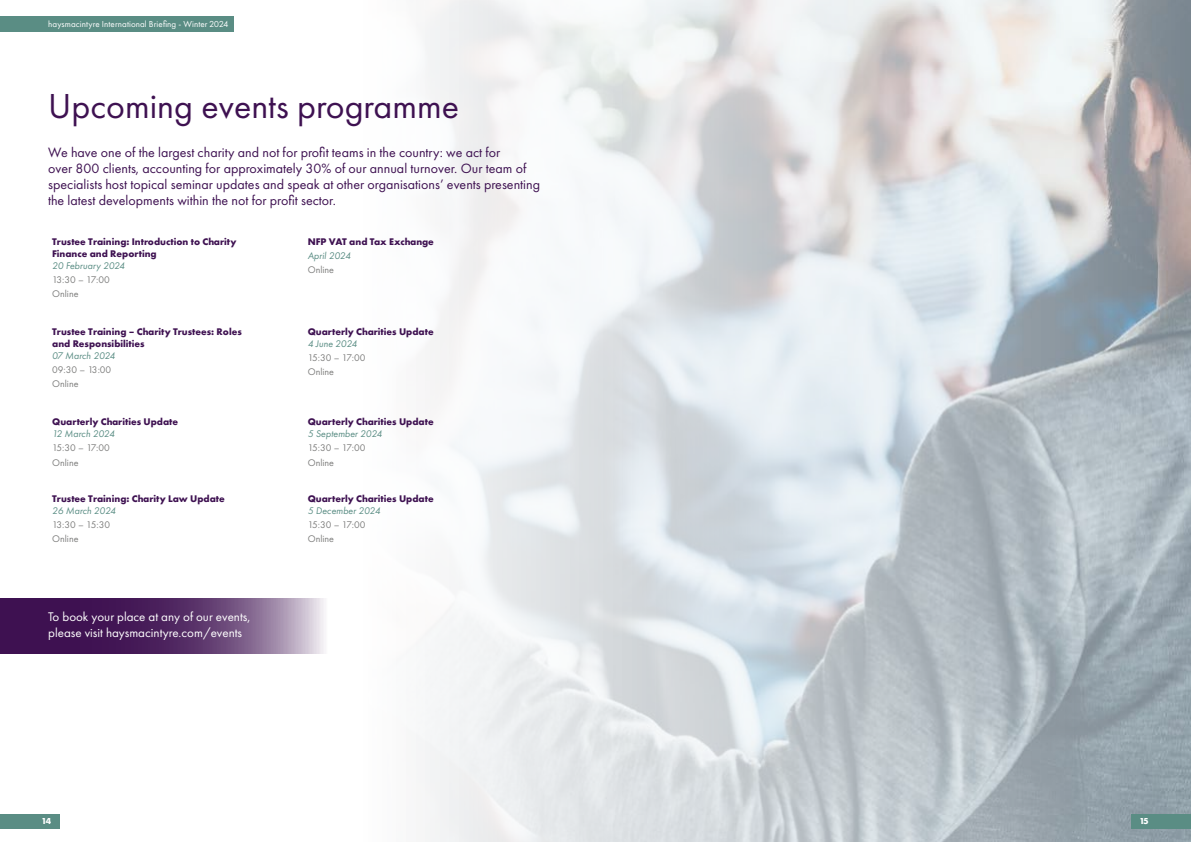
<style>
.page{position:relative;width:1191px;height:842px;background:#fff}
.page>*{position:absolute;margin:0;border:0;box-sizing:border-box;transform-origin:0 0}
.t1{font:36px "Futura PT";color:#3e1151}
.t2{font:14px/16px "Futura PT";color:#3e1151}
.t3{font:13px/16px "Futura PT";color:#fff}
.t4{font:700 10px/12px "Futura PT";color:#3e1151}
.t5{font:10px/14px "Futura PT";color:#7e7e7d}
.t6{font:italic 10px "Futura PT";color:#5a8d84}
.t7{font:9px "Futura PT";letter-spacing:.01em;color:#fff}
.t8{font:700 9px "Futura PT";color:#fff}
</style>
<div class="page">
<img style="left:0;top:0;width:1191px;height:842px">
<svg style="left:0;top:598px;width:346px;height:55px;background:#6e4c7c"></svg>
<div style="left:1131px;top:814px;width:60px;height:14px;background:#5a8d84"></div>
<div style="left:0;top:814px;width:60px;height:14px;background:#5a8d84"></div>
<div style="left:0;top:16px;width:234px;height:16px;background:#5a8d84"></div>
<p class="t7" style="left:48px;top:19px;width:182px">haysmacintyre International Briefing - Winter 2024</p>
<h1 class="t1" style="left:48px;top:85px;width:412px">Upcoming events programme</h1>
<p class="t2" style="left:48px;top:144px;width:493px">We have one of the largest charity and not for profit teams in the country: we act for<br>over 800 clients, accounting for approximately 30% of our annual turnover. Our team of specialists host topical seminar updates and speak at other organisations’ events presenting the latest developments within the not for profit sector.</p>
<p class="t4" style="left:52px;top:236px;width:186px">Trustee Training: Introduction to Charity<br>Finance and Reporting</p>
<p class="t6" style="left:52px;top:260px;width:74px">20 February 2024</p>
<p class="t5" style="left:52px;top:273px;width:59px">13:30 – 17:00<br>Online</p>
<p class="t4" style="left:52px;top:326px;width:191px">Trustee Training – Charity Trustees: Roles and Responsibilities</p>
<p class="t6" style="left:52px;top:350px;width:65px">07 March 2024</p>
<p class="t5" style="left:52px;top:363px;width:61px">09:30 – 13:00<br>Online</p>
<p class="t4" style="left:52px;top:416px;width:127px">Quarterly Charities Update</p>
<p class="t6" style="left:52px;top:428px;width:64px">12 March 2024</p>
<p class="t5" style="left:52px;top:441px;width:59px">15:30 – 17:00<br>Online</p>
<p class="t4" style="left:52px;top:492px;width:174px">Trustee Training: Charity Law Update</p>
<p class="t6" style="left:52px;top:505px;width:65px">26 March 2024</p>
<p class="t5" style="left:52px;top:518px;width:59px">13:30 – 15:30<br>Online</p>
<p class="t3" style="left:48px;top:609px;width:204px">To book your place at any of our events, please visit haysmacintyre.com/events</p>
<p class="t4" style="left:308px;top:236px;width:128px">NFP VAT and Tax Exchange</p>
<p class="t6" style="left:308px;top:250px;width:44px">April 2024</p>
<p class="t5" style="left:308px;top:263px;width:28px">Online</p>
<p class="t4" style="left:308px;top:326px;width:127px">Quarterly Charities Update</p>
<p class="t6" style="left:308px;top:338px;width:51px">4 June 2024</p>
<p class="t5" style="left:308px;top:351px;width:59px">15:30 – 17:00<br>Online</p>
<p class="t4" style="left:308px;top:416px;width:127px">Quarterly Charities Update</p>
<p class="t6" style="left:308px;top:428px;width:76px">5 September 2024</p>
<p class="t5" style="left:308px;top:441px;width:59px">15:30 – 17:00<br>Online</p>
<p class="t4" style="left:308px;top:492px;width:127px">Quarterly Charities Update</p>
<p class="t6" style="left:308px;top:505px;width:74px">5 December 2024</p>
<p class="t5" style="left:308px;top:518px;width:59px">15:30 – 17:00<br>Online</p>
<p class="t8" style="left:43px;top:816px;width:10px">14</p>
<p class="t8" style="left:1140px;top:816px;width:10px">15</p>
</div>
